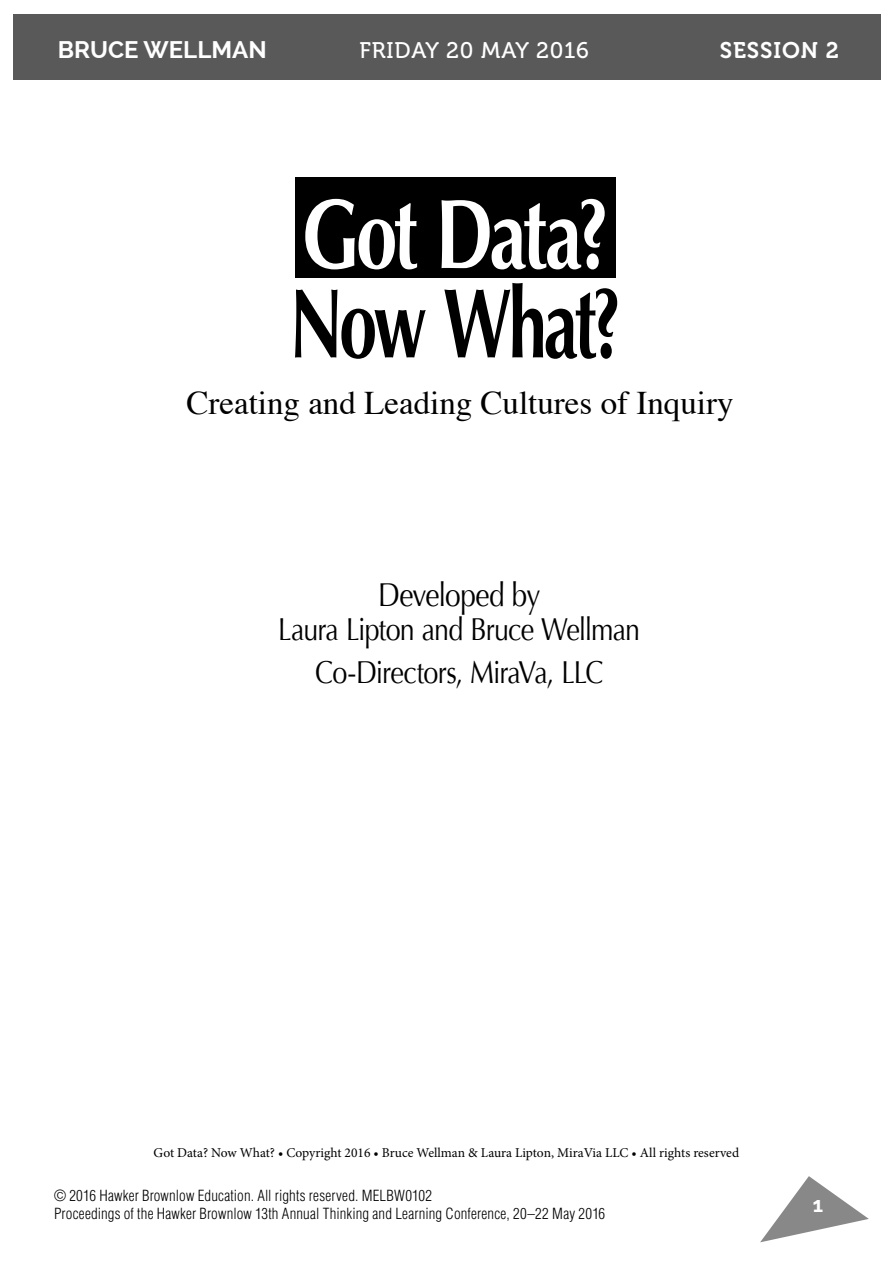
<style>
.page{position:relative;width:893px;height:1263px;background:#fff}
.page>*{position:absolute;margin:0;border:0;box-sizing:border-box;transform-origin:0 0}
.t1{font:700 99px "Optima";letter-spacing:-.045em;color:#fff;scale:.75 1}
.t2{font:700 99px "Optima";letter-spacing:-.055em;color:#000;scale:.69 1}
.t3{font:33px "Times";color:#000}
.t4{font:33px "Optima";letter-spacing:-.03em;color:#000;scale:.85 1}
.t5{font:31.65px/42.6px "Optima";letter-spacing:-.035em;color:#000;text-align:center;scale:.85 1}
.t6{font:700 24px "Raleway";color:#fff}
.t7{font:22.5px "Museo 500";letter-spacing:.04em;color:#fff}
.t8{font:22.5px "Museo 700";letter-spacing:.04em;color:#fff}
.t9{font:700 21px "Raleway";color:#fff}
.t10{font:300 condensed 15px/18px "Helvetica LT Std";letter-spacing:.01em;color:#000}
.t11{font:13.5px "Minion Pro";color:#000}
</style>
<div class="page">
<div style="left:13px;top:14px;width:867px;height:65px;background:#595959"></div>
<svg style="left:760px;top:1176px;width:109px;height:66px"></svg>
<div style="left:295px;top:177px;width:321px;height:101px;background:#000"></div>
<h3 class="t6" style="left:58px;top:36px;width:211px">BRUCE WELLMAN</h3>
<h3 class="t7" style="left:359px;top:42px;width:231px">FRIDAY 20 MAY 2016</h3>
<h3 class="t8" style="left:720px;top:42px;width:121px">SESSION 2</h3>
<h1 class="t1" style="left:302px;top:177px;width:412px">Got Data?</h1>
<h1 class="t2" style="left:290px;top:266px;width:483px">Now What?</h1>
<h2 class="t3" style="left:186px;top:372px;width:549px">Creating and Leading Cultures of Inquiry</h2>
<h2 class="t4" style="left:378px;top:575px;width:192px">Developed by</h2>
<h3 class="t5" style="left:278px;top:608px;width:427px">Laura Lipton and Bruce Wellman<br>Co-Directors, MiraVa, LLC</h3>
<p class="t11" style="left:154px;top:1147px;width:587px">Got Data? Now What? • Copyright 2016 • Bruce Wellman &amp; Laura Lipton, MiraVia LLC • All rights reserved</p>
<p class="t10" style="left:54px;top:1189px;width:553px">© 2016 Hawker Brownlow Education. All rights reserved. MELBW0102<br>Proceedings of the Hawker Brownlow 13th Annual Thinking and Learning Conference, 20–22 May 2016</p>
<h3 class="t9" style="left:813px;top:1193px;width:12px">1</h3>
</div>
